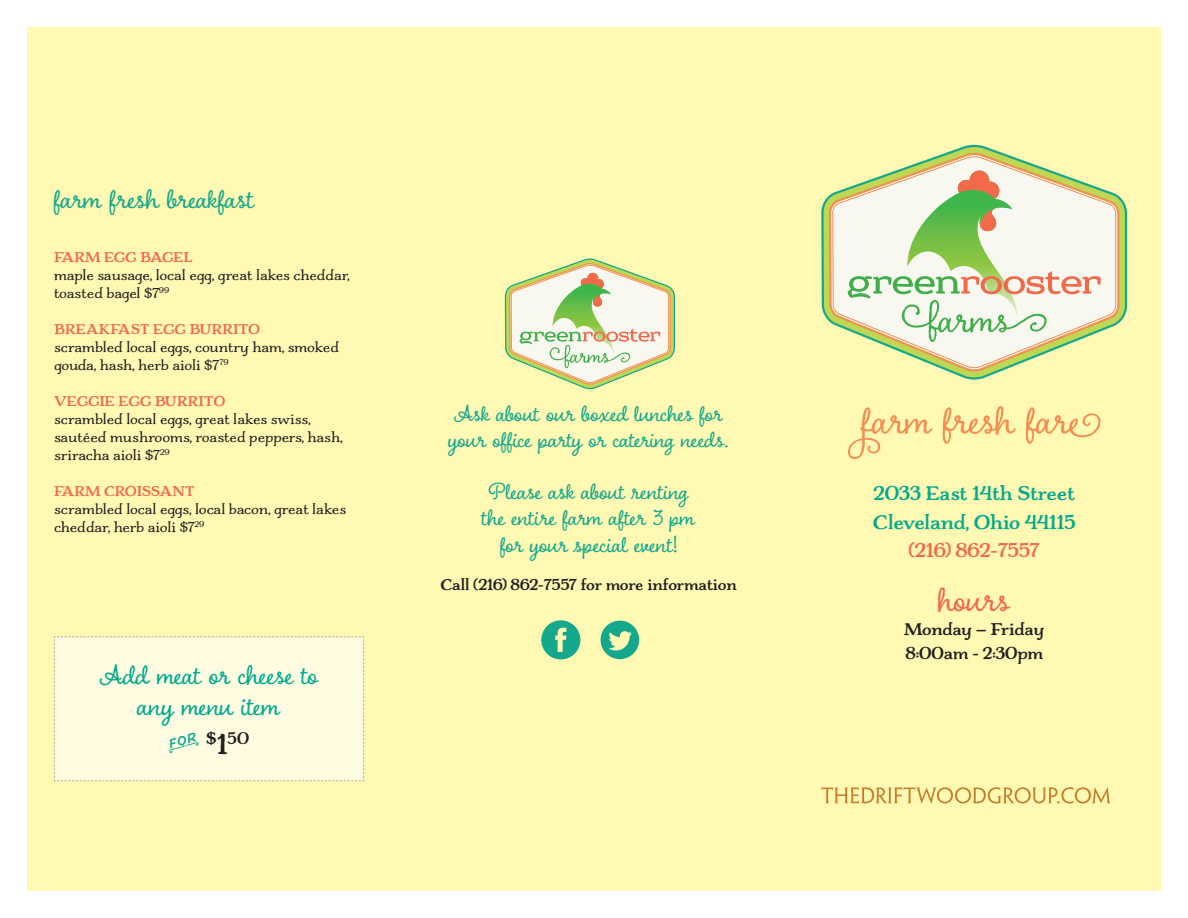
<style>
.page{position:relative;width:1188px;height:918px;background:#fff}
.page>*{position:absolute;margin:0;border:0;box-sizing:border-box;transform-origin:0 0}
.t1{font:37.35px "Charcuterie Cursive";color:#f26a4a}
.t2{font:30px/31.5px "Charcuterie Cursive";letter-spacing:-.005em;color:#00aa8f;text-align:center}
.t3{font:30px "Charcuterie Cursive";color:#15a88d}
.t4{font:24.9px/26.2px "Charcuterie Cursive";color:#15a88d}
.t5{font:700 20.85px/28.3px "Charcuterie Serif";color:#00aa8f}
.t6{font:700 20.85px "Charcuterie Serif";color:#f26a4a}
.t7{font:700 18px/23.9px "Charcuterie Serif";color:#231f20}
.t8{font:700 17.55px "Charcuterie Serif";color:#231f20}
.t9{font:700 16.5px "Charcuterie Serif";color:#231f20}
.t10{font:15px/18px "Charcuterie Serif";color:#231f20}
.t11{font:15px/18px "Charcuterie Serif";letter-spacing:-.02em;color:#231f20}
.t12{font:700 15px "Charcuterie Serif";color:#f26a4a}
.t13{font:700 15px "Charcuterie Serif";letter-spacing:-.03em;color:#f26a4a}
.s1{font-family:"Charcuterie Catchwords";font-weight:400;font-size:30px;color:#00aa8f}
.s2{font-size:30px}
</style>
<div class="page">
<div style="left:787px;top:27px;width:374px;height:864px;background:#fff9b4"></div>
<div style="left:392px;top:27px;width:396px;height:864px;background:#fff9b4"></div>
<div style="left:27px;top:27px;width:365px;height:864px;background:#fff9b4"></div>
<svg style="left:541px;top:620px;width:39px;height:39px"></svg>
<svg style="left:601px;top:621px;width:38px;height:38px"></svg>
<svg style="left:505px;top:259px;width:169px;height:130px"></svg>
<svg style="left:821px;top:196px;width:307px;height:608px"></svg>
<svg style="left:828px;top:193px;width:293px;height:181px"></svg>
<svg style="left:832px;top:144px;width:284px;height:456px"></svg>
<svg style="left:848px;top:171px;width:253px;height:171px;background:#dce3c4"></svg>
<div style="left:54px;top:636px;width:310px;height:145px;background:#fffce2"></div>
<h2 class="t3" style="left:54px;top:180px;width:202px">farm fresh breakfast</h2>
<p class="t13" style="left:54px;top:248px;width:140px">FARM EGG BAGEL</p>
<p class="t10" style="left:54px;top:266px;width:297px">maple sausage, local egg, great lakes cheddar, toasted bagel $7<sup>99</sup></p>
<p class="t12" style="left:54px;top:320px;width:208px">BREAKFAST EGG BURRITO</p>
<p class="t11" style="left:54px;top:338px;width:287px">scrambled local eggs, country ham, smoked gouda, hash, herb aioli $7<sup>79</sup></p>
<p class="t12" style="left:54px;top:392px;width:173px">VEGGIE EGG BURRITO</p>
<p class="t10" style="left:54px;top:410px;width:290px">scrambled local eggs, great lakes swiss, sautéed mushrooms, roasted peppers, hash, sriracha aioli $7<sup>29</sup></p>
<p class="t12" style="left:54px;top:482px;width:142px">FARM CROISSANT</p>
<p class="t10" style="left:54px;top:500px;width:294px">scrambled local eggs, local bacon, great lakes cheddar, herb aioli $7<sup>29</sup></p>
<h2 class="t2" style="left:100px;top:658px;width:220px">Add meat or cheese to any menu item</h2>
<p class="t8" style="left:169px;top:727px;width:82px"><span class="s1">%</span> $<span class="s2">1</span>50</p>
<h3 class="t4" style="left:448px;top:399px;width:282px">Ask about our boxed lunches for your office party or catering needs.</h3>
<h3 class="t4" style="left:482px;top:478px;width:215px;text-align:center">Please ask about renting the entire farm after 3 pm for your special event!</h3>
<p class="t9" style="left:440px;top:574px;width:298px">Call (216) 862-7557 for more information</p>
<h3 class="t5" style="left:873px;top:479px;width:204px">2033 East 14th Street<br>Cleveland, Ohio 44115</h3>
<h3 class="t6" style="left:909px;top:538px;width:132px">(216) 862-7557</h3>
<h1 class="t1" style="left:938px;top:576px;width:73px">hours</h1>
<p class="t7" style="left:904px;top:617px;width:142px">Monday — Friday<br>8:00am - 2:30pm</p>
</div>
